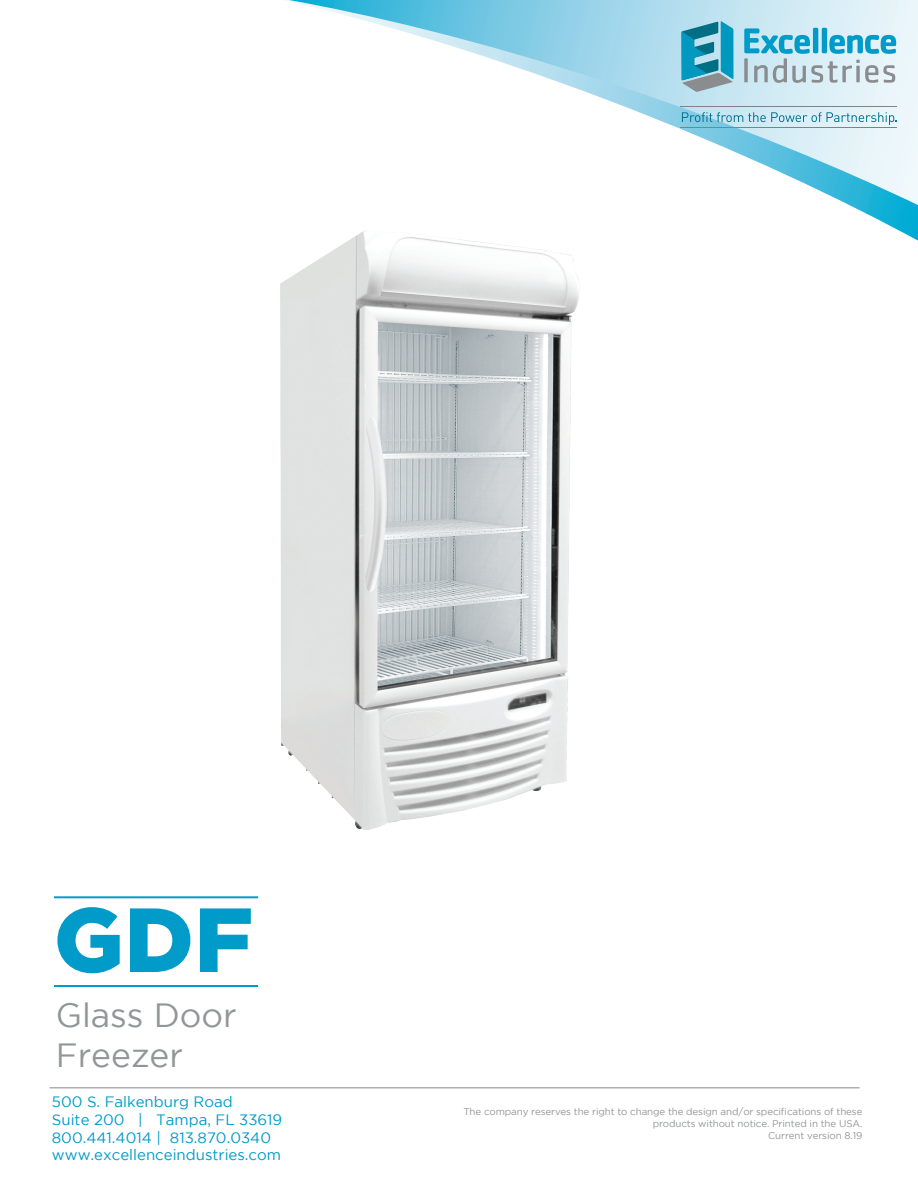
<style>
.page{position:relative;width:918px;height:1188px;background:#fff}
.page>*{position:absolute;margin:0;border:0;box-sizing:border-box;transform-origin:0 0}
.t1{font:900 90.9px "Gotham";color:#009bc8}
.t2{font:33.6px/40.2px "Gotham";color:#939698}
.t3{font:15px/18px "Gotham";color:#009bc8}
.t4{font:9.75px/12px "Gotham";letter-spacing:-.01em;color:#939598;text-align:right}
</style>
<div class="page">
<svg style="left:286px;top:0;width:632px;height:241px"></svg>
<svg style="left:289px;top:0;width:629px;height:205px"></svg>
<hr style="left:50px;top:1087px;width:810px;height:1px;background:#939598">
<hr style="left:54px;top:896px;width:204px;height:2px;background:#009bc8">
<hr style="left:54px;top:985px;width:204px;height:2px;background:#009bc8">
<svg style="left:744px;top:28px;width:152px;height:55px;background:#9dcede"></svg>
<svg style="left:682px;top:21px;width:51px;height:71px;background:#4ea5bc"></svg>
<svg style="left:682px;top:112px;width:214px;height:13px;background:#a9d4e2"></svg>
<hr style="left:680px;top:107px;width:217px;height:1px;background:#808285">
<hr style="left:680px;top:128px;width:217px;height:1px;background:#808285">
<img style="left:280px;top:228px;width:303px;height:602px">
<h1 class="t1" style="left:54px;top:887px;width:201px">GDF</h1>
<h2 class="t2" style="left:56px;top:994px;width:183px">Glass Door<br>Freezer</h2>
<h3 class="t3" style="left:52px;top:1092px;width:232px">500 S. Falkenburg Road<br>Suite 200 | Tampa, FL 33619<br>800.441.4014 | 813.870.0340</h3>
<p class="t4" style="left:463px;top:1105px;width:401px">The company reserves the right to change the design and/or specifications of these products without notice. Printed in the USA.<br>Current version 8.19</p>
<h3 class="t3" style="left:52px;top:1145px;width:231px">www.excellenceindustries.com</h3>
</div>
